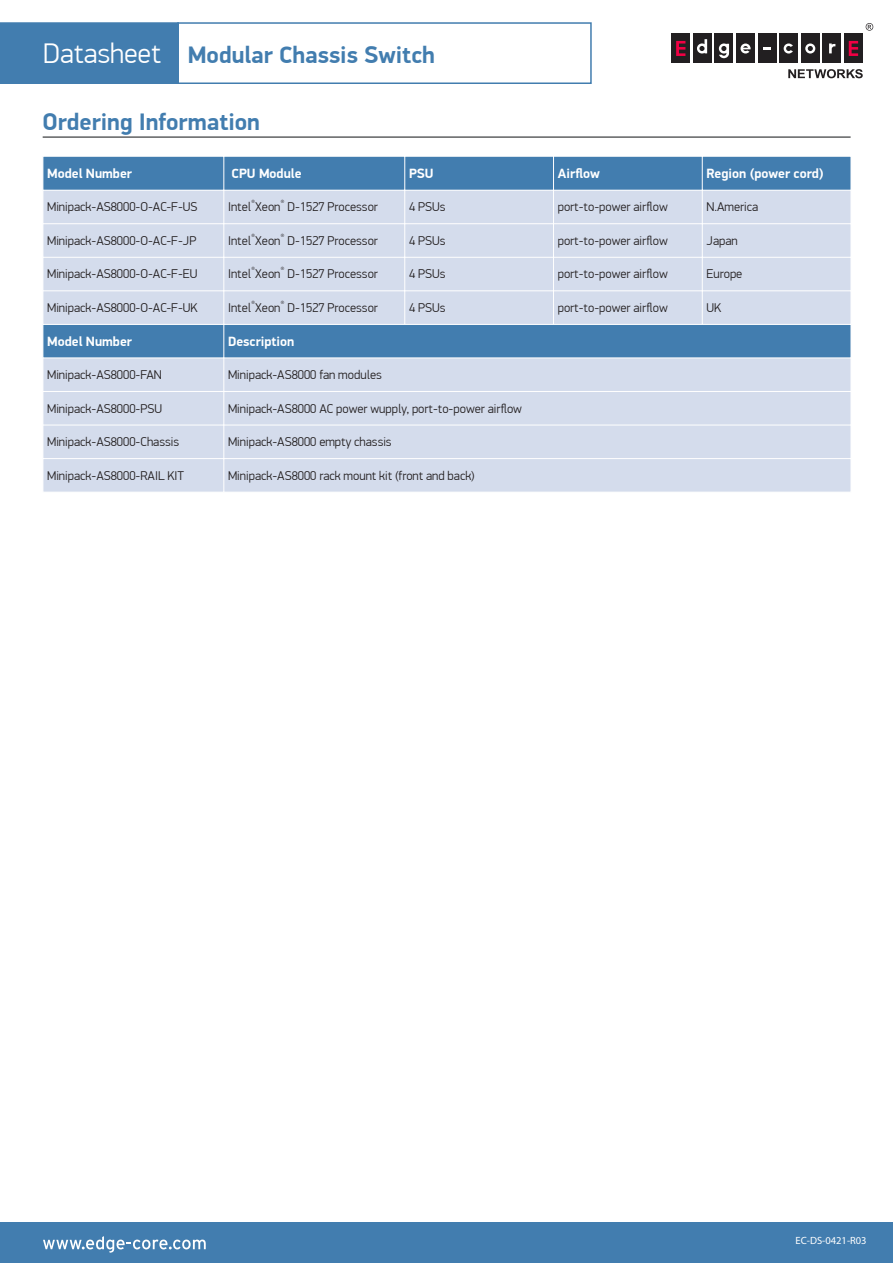
<style>
.page{position:relative;width:893px;height:1263px;background:#fff}
.page>*{position:absolute;margin:0;border:0;box-sizing:border-box;transform-origin:0 0}
.t1{font:700 24px "PF Din Display Pro";color:#427daf}
.t2{font:700 13.5px "PF Din Display Pro";color:#fff}
.t3{font:300 12.75px "PF Din Display Pro";color:#231f20}
.t4{font:10.5px "Myriad Pro";color:#fff}
.t5{font:300 7.5px "PF Din Display Pro";color:#231f20}
.s1{font-weight:300;font-size:28.5px;color:#fff}
</style>
<div class="page">
<hr style="left:43px;top:136px;width:808px;height:2px;background:#57585a">
<div style="left:0;top:1223px;width:893px;height:40px;background:#427daf"></div>
<svg style="left:43px;top:1236px;width:163px;height:17px"></svg>
<div style="left:671px;top:34px;width:19px;height:29px;background:#221f21"></div>
<div style="left:693px;top:34px;width:19px;height:29px;background:#221f21"></div>
<div style="left:715px;top:34px;width:18px;height:29px;background:#221f21"></div>
<div style="left:736px;top:34px;width:19px;height:29px;background:#221f21"></div>
<div style="left:758px;top:34px;width:18px;height:29px;background:#221f21"></div>
<div style="left:779px;top:34px;width:19px;height:29px;background:#221f21"></div>
<div style="left:801px;top:34px;width:19px;height:29px;background:#221f21"></div>
<div style="left:823px;top:34px;width:18px;height:29px;background:#221f21"></div>
<svg style="left:676px;top:41px;width:9px;height:15px"></svg>
<div style="left:844px;top:34px;width:19px;height:29px;background:#221f21"></div>
<svg style="left:849px;top:41px;width:9px;height:15px"></svg>
<svg style="left:764px;top:47px;width:7px;height:3px"></svg>
<svg style="left:697px;top:39px;width:10px;height:15px"></svg>
<svg style="left:805px;top:43px;width:10px;height:11px"></svg>
<svg style="left:829px;top:43px;width:6px;height:10px"></svg>
<svg style="left:784px;top:43px;width:9px;height:11px"></svg>
<svg style="left:719px;top:43px;width:10px;height:15px"></svg>
<svg style="left:788px;top:69px;width:75px;height:9px"></svg>
<svg style="left:740px;top:44px;width:11px;height:10px"></svg>
<svg style="left:866px;top:23px;width:7px;height:8px"></svg>
<div style="left:0;top:22px;width:179px;height:62px;background:#427daf;border:2px solid #427daf"></div>
<div style="left:177px;top:22px;width:415px;height:62px;border:2px solid #427daf"></div>
<div style="left:44px;top:157px;width:807px;height:33px;background:#427daf"></div>
<svg style="left:44px;top:191px;width:807px;height:301px;background:#c4d1e5"></svg>
<hr style="left:702px;top:358px;width:149px;height:1px;background:#fff">
<hr style="left:553px;top:358px;width:149px;height:1px;background:#fff">
<hr style="left:405px;top:358px;width:148px;height:1px;background:#fff">
<hr style="left:224px;top:358px;width:181px;height:1px;background:#fff">
<hr style="left:43px;top:358px;width:181px;height:1px;background:#fff">
<hr style="left:702px;top:458px;width:149px;height:1px;background:#fff">
<hr style="left:553px;top:458px;width:149px;height:1px;background:#fff">
<hr style="left:405px;top:458px;width:148px;height:1px;background:#fff">
<hr style="left:223px;top:459px;width:1px;height:33px;background:#fff">
<hr style="left:224px;top:458px;width:181px;height:1px;background:#fff">
<hr style="left:43px;top:458px;width:181px;height:1px;background:#fff">
<hr style="left:702px;top:425px;width:149px;height:1px;background:#fff">
<hr style="left:553px;top:425px;width:149px;height:1px;background:#fff">
<hr style="left:405px;top:425px;width:148px;height:1px;background:#fff">
<hr style="left:223px;top:425px;width:1px;height:33px;background:#fff">
<hr style="left:224px;top:425px;width:181px;height:1px;background:#fff">
<hr style="left:43px;top:425px;width:181px;height:1px;background:#fff">
<hr style="left:702px;top:391px;width:149px;height:1px;background:#fff">
<hr style="left:553px;top:391px;width:149px;height:1px;background:#fff">
<hr style="left:405px;top:391px;width:148px;height:1px;background:#fff">
<hr style="left:223px;top:392px;width:1px;height:33px;background:#fff">
<hr style="left:224px;top:391px;width:181px;height:1px;background:#fff">
<hr style="left:43px;top:391px;width:181px;height:1px;background:#fff">
<hr style="left:223px;top:358px;width:1px;height:33px;background:#fff">
<hr style="left:702px;top:324px;width:149px;height:1px;background:#fff">
<hr style="left:553px;top:324px;width:149px;height:1px;background:#fff">
<hr style="left:405px;top:324px;width:148px;height:1px;background:#fff">
<hr style="left:223px;top:325px;width:1px;height:33px;background:#fff">
<hr style="left:224px;top:324px;width:181px;height:1px;background:#fff">
<hr style="left:43px;top:324px;width:181px;height:1px;background:#fff">
<hr style="left:702px;top:291px;width:1px;height:33px;background:#fff">
<hr style="left:702px;top:290px;width:149px;height:1px;background:#fff">
<hr style="left:553px;top:291px;width:1px;height:33px;background:#fff">
<hr style="left:553px;top:290px;width:149px;height:1px;background:#fff">
<hr style="left:404px;top:291px;width:1px;height:33px;background:#fff">
<hr style="left:405px;top:290px;width:148px;height:1px;background:#fff">
<hr style="left:223px;top:291px;width:1px;height:33px;background:#fff">
<hr style="left:224px;top:290px;width:181px;height:1px;background:#fff">
<hr style="left:43px;top:290px;width:181px;height:1px;background:#fff">
<hr style="left:702px;top:258px;width:1px;height:32px;background:#fff">
<hr style="left:702px;top:257px;width:149px;height:1px;background:#fff">
<hr style="left:553px;top:258px;width:1px;height:32px;background:#fff">
<hr style="left:553px;top:257px;width:149px;height:1px;background:#fff">
<hr style="left:404px;top:258px;width:1px;height:32px;background:#fff">
<hr style="left:405px;top:257px;width:148px;height:1px;background:#fff">
<hr style="left:223px;top:258px;width:1px;height:32px;background:#fff">
<hr style="left:224px;top:257px;width:181px;height:1px;background:#fff">
<hr style="left:43px;top:257px;width:181px;height:1px;background:#fff">
<hr style="left:702px;top:224px;width:1px;height:33px;background:#fff">
<hr style="left:702px;top:223px;width:149px;height:1px;background:#fff">
<hr style="left:553px;top:224px;width:1px;height:33px;background:#fff">
<hr style="left:553px;top:223px;width:149px;height:1px;background:#fff">
<hr style="left:404px;top:224px;width:1px;height:33px;background:#fff">
<hr style="left:405px;top:223px;width:148px;height:1px;background:#fff">
<hr style="left:223px;top:224px;width:1px;height:33px;background:#fff">
<hr style="left:224px;top:223px;width:181px;height:1px;background:#fff">
<hr style="left:43px;top:223px;width:181px;height:1px;background:#fff">
<hr style="left:702px;top:191px;width:1px;height:32px;background:#fff">
<hr style="left:553px;top:191px;width:1px;height:32px;background:#fff">
<hr style="left:404px;top:191px;width:1px;height:32px;background:#fff">
<hr style="left:223px;top:191px;width:1px;height:32px;background:#fff">
<hr style="left:702px;top:157px;width:1px;height:33px;background:#fff">
<hr style="left:553px;top:157px;width:1px;height:33px;background:#fff">
<hr style="left:404px;top:157px;width:1px;height:33px;background:#fff">
<hr style="left:223px;top:157px;width:1px;height:33px;background:#fff">
<h1 class="t1" style="left:43px;top:40px;width:393px"><span class="s1">Datasheet</span> Modular Chassis Switch</h1>
<h1 class="t1" style="left:43px;top:107px;width:219px">Ordering Information</h1>
<p class="t2" style="left:47px;top:165px;width:86px">Model Number</p>
<p class="t2" style="left:232px;top:165px;width:72px">CPU Module</p>
<p class="t2" style="left:409px;top:165px;width:26px">PSU</p>
<p class="t2" style="left:558px;top:165px;width:44px">Airflow</p>
<p class="t2" style="left:706px;top:165px;width:119px">Region (power cord)</p>
<p class="t3" style="left:47px;top:200px;width:152px">Minipack-AS8000-O-AC-F-US</p>
<p class="t3" style="left:228px;top:200px;width:54px">Intel Xeon</p>
<p class="t5" style="left:251px;top:198px;width:6px">®</p>
<p class="t5" style="left:281px;top:198px;width:6px">®</p>
<p class="t3" style="left:287px;top:200px;width:92px">D-1527 Processor</p>
<p class="t3" style="left:409px;top:200px;width:38px">4 PSUs</p>
<p class="t3" style="left:558px;top:200px;width:112px">port-to-power airflow</p>
<p class="t3" style="left:706px;top:200px;width:53px">N.America</p>
<p class="t5" style="left:251px;top:232px;width:6px">®</p>
<p class="t5" style="left:281px;top:232px;width:6px">®</p>
<p class="t3" style="left:287px;top:233px;width:92px">D-1527 Processor</p>
<p class="t3" style="left:409px;top:233px;width:38px">4 PSUs</p>
<p class="t3" style="left:558px;top:233px;width:112px">port-to-power airflow</p>
<p class="t3" style="left:706px;top:233px;width:33px">Japan</p>
<p class="t3" style="left:47px;top:233px;width:151px">Minipack-AS8000-O-AC-F-JP</p>
<p class="t3" style="left:228px;top:233px;width:54px">Intel Xeon</p>
<p class="t5" style="left:251px;top:266px;width:6px">®</p>
<p class="t5" style="left:281px;top:266px;width:6px">®</p>
<p class="t3" style="left:287px;top:267px;width:92px">D-1527 Processor</p>
<p class="t3" style="left:409px;top:267px;width:38px">4 PSUs</p>
<p class="t3" style="left:558px;top:267px;width:112px">port-to-power airflow</p>
<p class="t3" style="left:706px;top:267px;width:37px">Europe</p>
<p class="t3" style="left:47px;top:267px;width:152px">Minipack-AS8000-O-AC-F-EU</p>
<p class="t3" style="left:228px;top:267px;width:54px">Intel Xeon</p>
<p class="t5" style="left:251px;top:299px;width:6px">®</p>
<p class="t5" style="left:281px;top:299px;width:6px">®</p>
<p class="t3" style="left:287px;top:300px;width:92px">D-1527 Processor</p>
<p class="t3" style="left:409px;top:300px;width:38px">4 PSUs</p>
<p class="t3" style="left:558px;top:300px;width:112px">port-to-power airflow</p>
<p class="t3" style="left:706px;top:300px;width:16px">UK</p>
<p class="t3" style="left:47px;top:300px;width:152px">Minipack-AS8000-O-AC-F-UK</p>
<p class="t3" style="left:228px;top:300px;width:54px">Intel Xeon</p>
<p class="t2" style="left:47px;top:333px;width:86px">Model Number</p>
<p class="t2" style="left:228px;top:333px;width:68px">Description</p>
<p class="t3" style="left:47px;top:367px;width:116px">Minipack-AS8000-FAN</p>
<p class="t3" style="left:228px;top:367px;width:155px">Minipack-AS8000 fan modules</p>
<p class="t3" style="left:47px;top:401px;width:116px">Minipack-AS8000-PSU</p>
<p class="t3" style="left:228px;top:401px;width:295px">Minipack-AS8000 AC power wupply, port-to-power airflow</p>
<p class="t3" style="left:47px;top:435px;width:133px">Minipack-AS8000-Chassis</p>
<p class="t3" style="left:228px;top:435px;width:165px">Minipack-AS8000 empty chassis</p>
<p class="t3" style="left:47px;top:468px;width:139px">Minipack-AS8000-RAIL KIT</p>
<p class="t3" style="left:228px;top:468px;width:248px">Minipack-AS8000 rack mount kit (front and back)</p>
<p class="t4" style="left:796px;top:1234px;width:73px">EC-DS-0421-R03</p>
</div>
